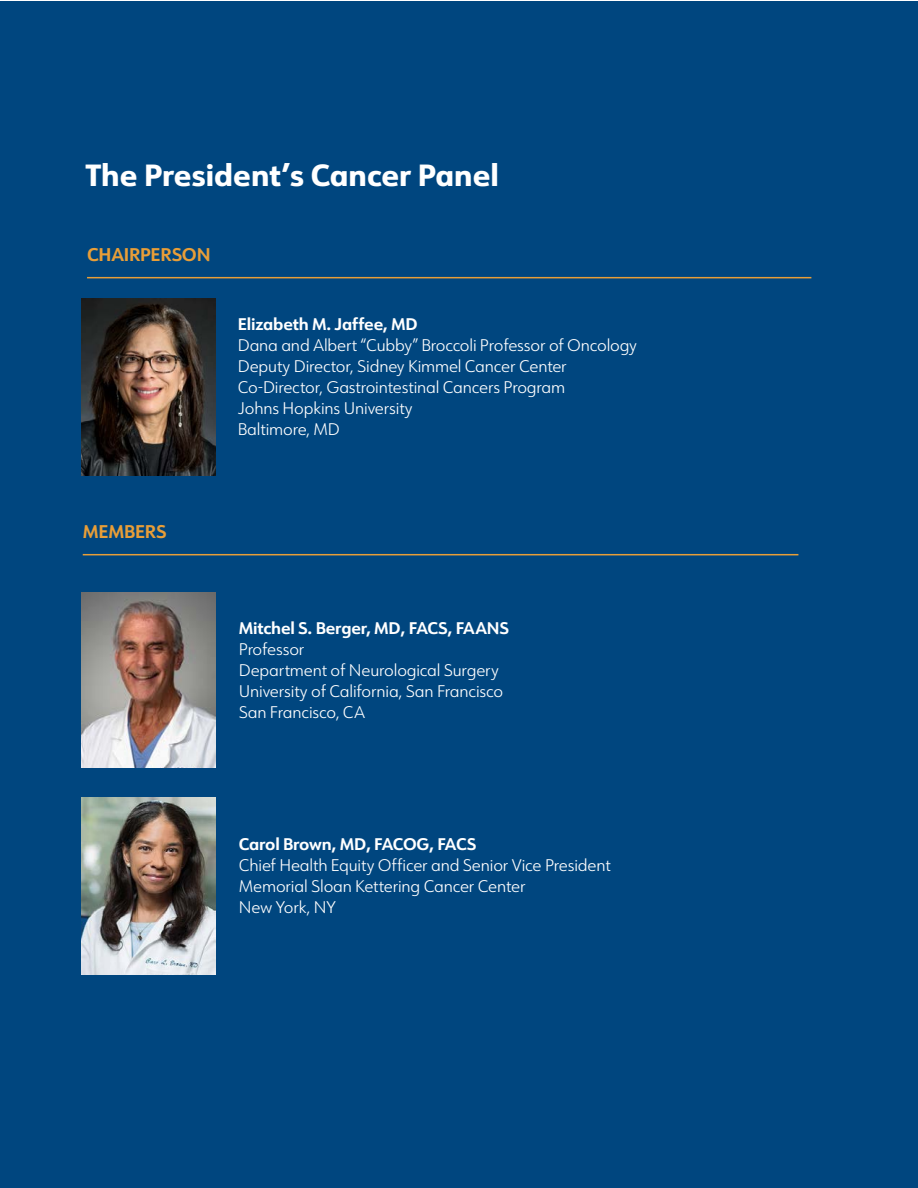
<style>
.page{position:relative;width:918px;height:1188px;background:#fff}
.page>*{position:absolute;margin:0;border:0;box-sizing:border-box;transform-origin:0 0}
.t1{font:800 30px "URW Form";color:#fff}
.t2{font:700 18px "URW Form";letter-spacing:-.01em;color:#e89e38}
.t3{font:300 16.5px/21px "URW Form";letter-spacing:-.01em;color:#fff}
.t4{font:700 16.5px "URW Form";letter-spacing:-.01em;color:#fff}
</style>
<div class="page">
<div style="left:0;top:2px;width:918px;height:1186px;background:#00467f"></div>
<img style="left:82px;top:592px;width:134px;height:175px">
<img style="left:82px;top:797px;width:134px;height:177px">
<img style="left:82px;top:299px;width:134px;height:176px">
<hr style="left:87px;top:277px;width:724px;height:1px;background:#e89e38">
<hr style="left:83px;top:554px;width:715px;height:1px;background:#e89e38">
<h1 class="t1" style="left:86px;top:154px;width:414px">The President’s Cancer Panel</h1>
<p class="t2" style="left:87px;top:242px;width:125px">CHAIRPERSON</p>
<p class="t4" style="left:238px;top:313px;width:181px">Elizabeth M. Jaffee, MD</p>
<p class="t3" style="left:238px;top:334px;width:401px">Dana and Albert “Cubby” Broccoli Professor of Oncology Deputy Director, Sidney Kimmel Cancer Center Co-Director, Gastrointestinal Cancers Program<br>Johns Hopkins University<br>Baltimore, MD</p>
<p class="t2" style="left:83px;top:519px;width:85px">MEMBERS</p>
<p class="t4" style="left:239px;top:616px;width:272px">Mitchel S. Berger, MD, FACS, FAANS</p>
<p class="t3" style="left:239px;top:638px;width:266px">Professor<br>Department of Neurological Surgery<br>University of California, San Francisco<br>San Francisco, CA</p>
<p class="t4" style="left:239px;top:833px;width:239px">Carol Brown, MD, FACOG, FACS</p>
<p class="t3" style="left:239px;top:854px;width:374px">Chief Health Equity Officer and Senior Vice President<br>Memorial Sloan Kettering Cancer Center<br>New York, NY</p>
</div>
